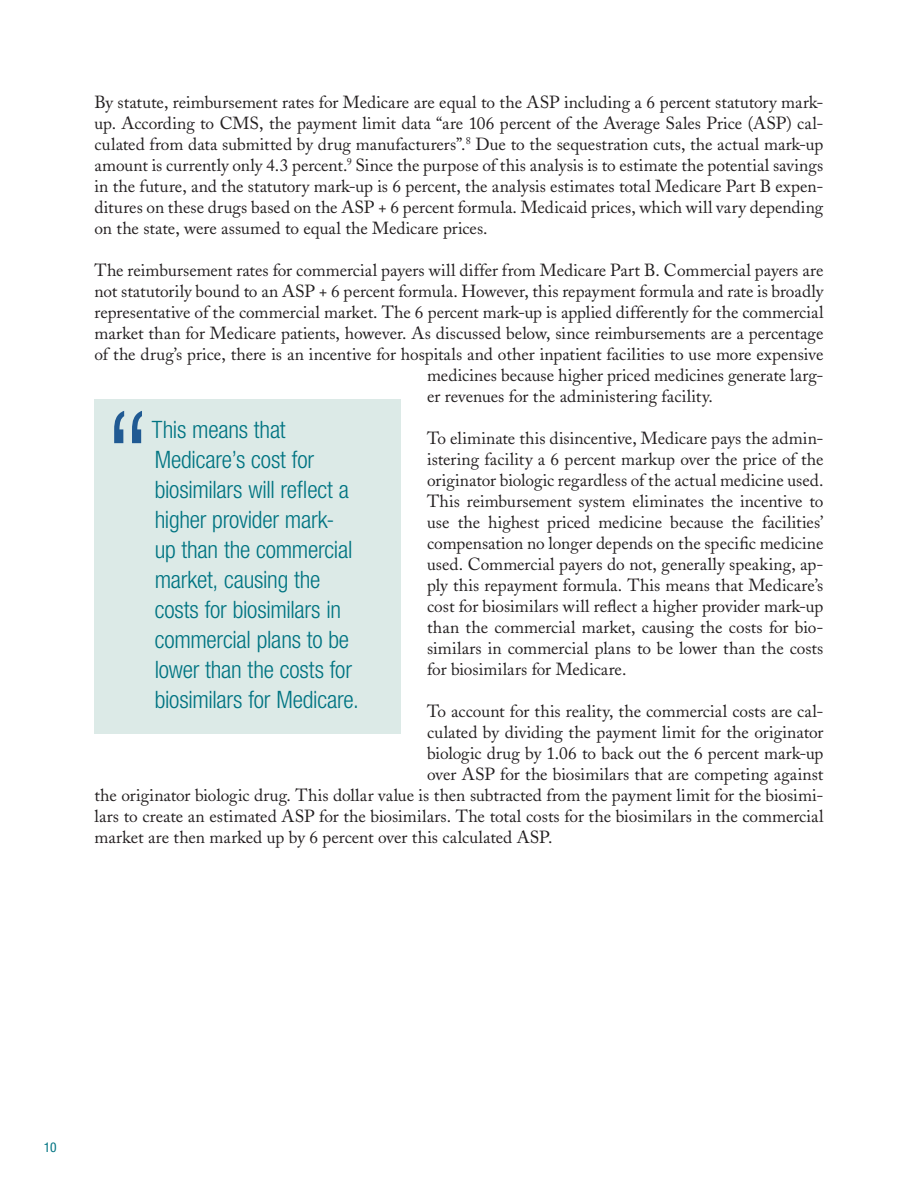
<style>
.page{position:relative;width:918px;height:1188px;background:#fff}
.page>*{position:absolute;margin:0;border:0;box-sizing:border-box;transform-origin:0 0}
.t1{font:300 condensed 135px "Helvetica Neue";color:#205a93}
.t2{font:300 condensed 24px/30px "Helvetica Neue";letter-spacing:-.01em;color:#007482}
.t3{font:17.4px/21px "Adobe Caslon";color:#231f20;text-align:justify}
.t4{font:condensed 13.5px "Helvetica Neue";color:#007482}
</style>
<div class="page">
<div style="left:94px;top:399px;width:306px;height:334px;background:#dceae7"></div>
<p class="t3" style="left:94px;top:92px;width:731px">By statute, reimbursement rates for Medicare are equal to the ASP including a 6 percent statutory mark&shy;up. According to CMS, the payment limit data “are 106 percent of the Average Sales Price (ASP) cal&shy;culated from data submitted by drug manufacturers”.<sup>8</sup> Due to the sequestration cuts, the actual mark-up amount is currently only 4.3 percent.<sup>9</sup> Since the purpose of this analysis is to estimate the potential savings in the future, and the statutory mark-up is 6 percent, the analysis estimates total Medicare Part B expen&shy;ditures on these drugs based on the ASP + 6 percent formula. Medicaid prices, which will vary depending on the state, were assumed to equal the Medicare prices.</p>
<p class="t3" style="left:94px;top:260px;width:731px">The reimbursement rates for commercial payers will differ from Medicare Part B. Commercial payers are</p>
<p class="t3" style="left:94px;top:281px;width:730px">not statutorily bound to an ASP + 6 percent formula. However, this repayment formula and rate is broadly</p>
<p class="t3" style="left:94px;top:302px;width:731px">representative of the commercial market. The 6 percent mark-up is applied differently for the commercial</p>
<p class="t3" style="left:94px;top:323px;width:730px">market than for Medicare patients, however. As discussed below, since reimbursements are a percentage</p>
<p class="t3" style="left:94px;top:344px;width:730px">of the drug’s price, there is an incentive for hospitals and other inpatient facilities to use more expensive</p>
<p class="t3" style="left:427px;top:365px;width:398px">medicines because higher priced medicines generate larg-</p>
<p class="t3" style="left:427px;top:386px;width:287px">er revenues for the administering facility.</p>
<p class="t3" style="left:427px;top:428px;width:398px">To eliminate this disincentive, Medicare pays the admin&shy;istering facility a 6 percent markup over the price of the originator biologic regardless of the actual medicine used.<br>This reimbursement system eliminates the incentive to use the highest priced medicine because the facilities’ compensation no longer depends on the specific medicine used. Commercial payers do not, generally speaking, ap&shy;ply this repayment formula. This means that Medicare’s cost for biosimilars will reflect a higher provider mark-up than the commercial market, causing the costs for bio&shy;similars in commercial plans to be lower than the costs for biosimilars for Medicare.</p>
<p class="t3" style="left:427px;top:701px;width:398px">To account for this reality, the commercial costs are cal-</p>
<p class="t3" style="left:427px;top:722px;width:398px">culated by dividing the payment limit for the originator</p>
<p class="t3" style="left:427px;top:743px;width:398px">biologic drug by 1.06 to back out the 6 percent mark-up</p>
<p class="t3" style="left:427px;top:764px;width:398px">over ASP for the biosimilars that are competing against</p>
<p class="t3" style="left:94px;top:785px;width:731px">the originator biologic drug. This dollar value is then subtracted from the payment limit for the biosimi-</p>
<p class="t3" style="left:94px;top:806px;width:731px">lars to create an estimated ASP for the biosimilars. The total costs for the biosimilars in the commercial</p>
<p class="t3" style="left:94px;top:827px;width:459px">market are then marked up by 6 percent over this calculated ASP.</p>
<h1 class="t1" style="left:104px;top:382px;width:49px">“</h1>
<h2 class="t2" style="left:152px;top:415px;width:209px">This means that<br>Medicare’s cost for biosimilars will reflect a higher provider mark-<br>up than the commercial market, causing the costs for biosimilars in commercial plans to be lower than the costs for biosimilars for Medicare.</h2>
<p class="t4" style="left:44px;top:1140px;width:14px">10</p>
</div>
